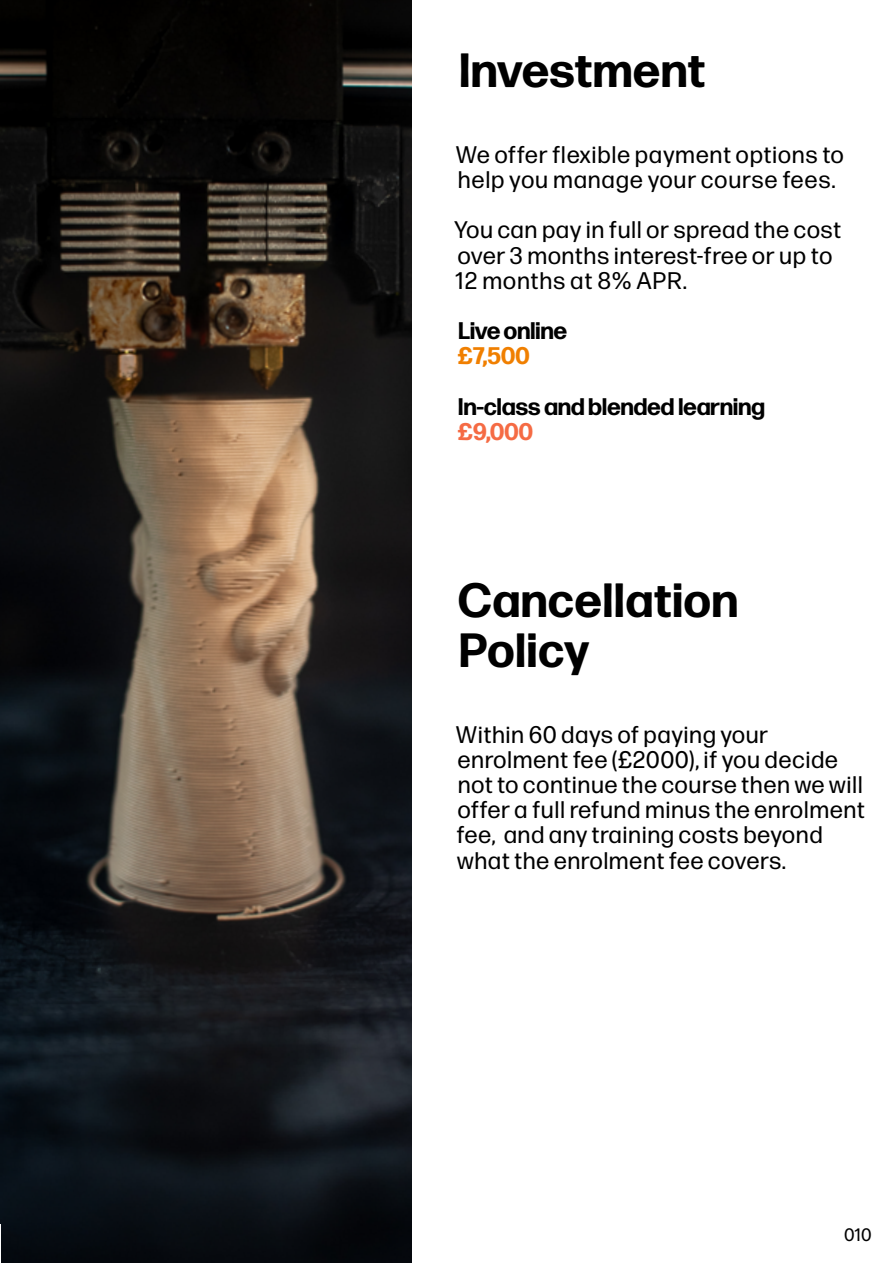
<style>
.page{position:relative;width:893px;height:1263px;background:#fff}
.page>*{position:absolute;margin:0;border:0;box-sizing:border-box;transform-origin:0 0}
.t1{font:700 48px/50.4px "Forma DJR Deck";letter-spacing:.02em;color:#000}
.t2{font:24px/25.2px "Forma DJR Micro";letter-spacing:.02em;color:#000}
.t3{font:700 24px "Forma DJR Display";letter-spacing:.01em;color:#000}
.t4{font:700 24px "Forma DJR Display";color:#f07f00}
.t5{font:700 24px "Forma DJR Display";color:#f56b44}
.t6{font:18px "Forma DJR Micro";color:#000}
</style>
<div class="page">
<img style="left:0;top:0;width:412px;height:1263px">
<h1 class="t1" style="left:459px;top:44px;width:247px">Investment</h1>
<p class="t2" style="left:456px;top:141px;width:390px">We offer flexible payment options to help you manage your course fees.</p>
<p class="t2" style="left:454px;top:217px;width:388px">You can pay in full or spread the cost over 3 months interest-free or up to<br>12 months at 8% APR.</p>
<p class="t3" style="left:458px;top:316px;width:110px">Live online</p>
<p class="t4" style="left:458px;top:341px;width:73px">£7,500</p>
<p class="t3" style="left:458px;top:391px;width:308px">In-class and blended learning</p>
<p class="t5" style="left:458px;top:416px;width:76px">£9,000</p>
<h1 class="t1" style="left:458px;top:573px;width:281px">Cancellation<br>Policy</h1>
<p class="t2" style="left:456px;top:721px;width:410px">Within 60 days of paying your enrolment fee (£2000), if you decide not to continue the course then we will offer a full refund minus the enrolment fee, and any training costs beyond what the enrolment fee covers.</p>
<p class="t6" style="left:844px;top:1223px;width:29px">010</p>
</div>
